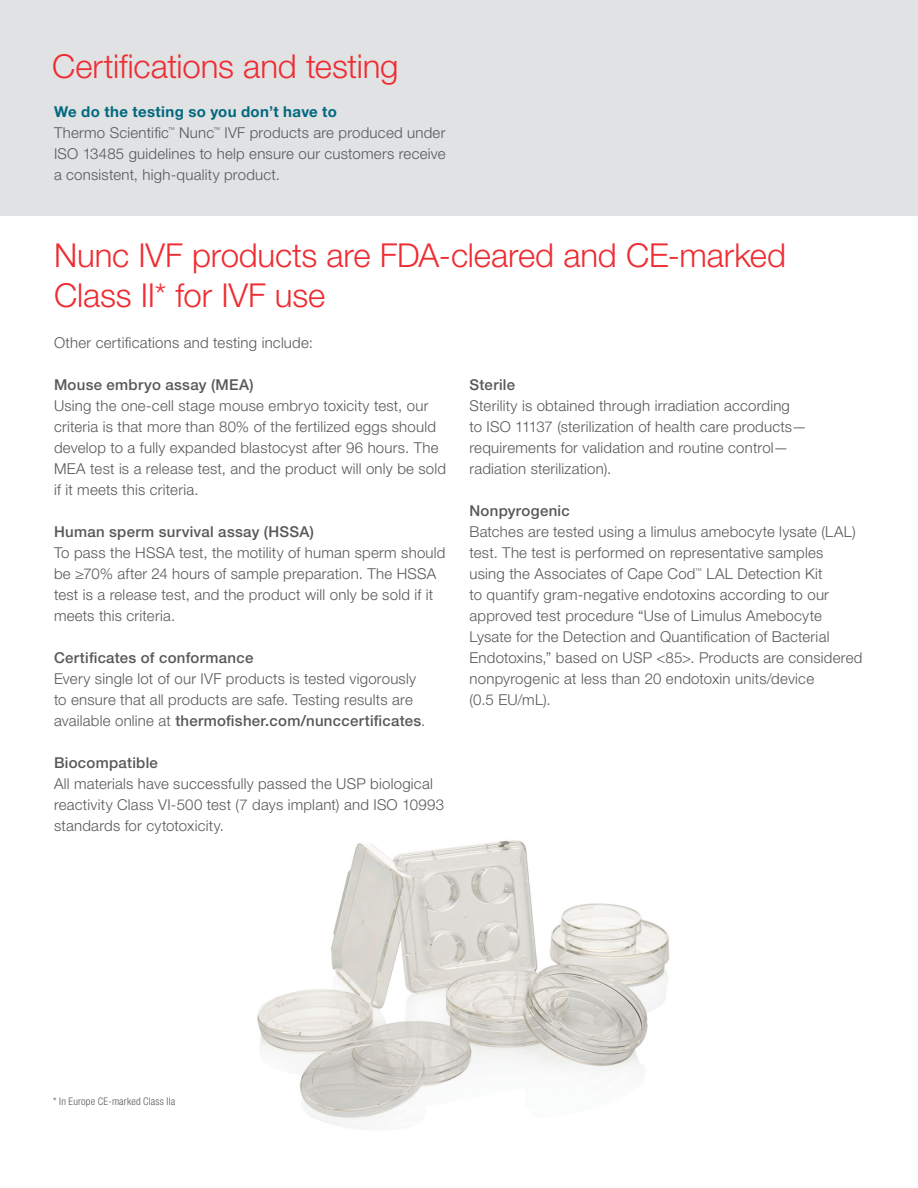
<style>
.page{position:relative;width:918px;height:1188px;background:#fff}
.page>*{position:absolute;margin:0;border:0;box-sizing:border-box;transform-origin:0 0}
.t1{font:300 33px/40.5px "Helvetica Neue LTW1 G";letter-spacing:-.005em;color:#ee2d33}
.t2{font:300 15px/21px "Helvetica Neue LTW1 G";letter-spacing:.015em;color:#57585a}
.t3{font:500 15px "Helvetica Neue LTW1 G";letter-spacing:.02em;color:#57585a}
.t4{font:700 15px "Helvetica Neue LTW1 G";letter-spacing:.02em;color:#00687f}
.t5{font:300 condensed 10.5px "Helvetica Neue LTW1 G";letter-spacing:.015em;color:#57585a}
.t6{font:300 6.75px "Helvetica Neue LTW1 G";color:#57585a}
.s1{font-weight:500}
</style>
<div class="page">
<img style="left:257px;top:840px;width:413px;height:290px">
<div style="left:0;top:0;width:918px;height:215px;background:#e1e2e4"></div>
<h1 class="t1" style="left:52px;top:45px;width:348px">Certifications and testing</h1>
<p class="t4" style="left:54px;top:102px;width:285px">We do the testing so you don’t have to</p>
<p class="t2" style="left:54px;top:122px;width:117px">Thermo Scientific</p>
<p class="t6" style="left:168px;top:125px;width:8px">™</p>
<p class="t2" style="left:179px;top:122px;width:37px">Nunc</p>
<p class="t6" style="left:213px;top:125px;width:8px">™</p>
<p class="t2" style="left:54px;top:122px;width:393px;text-align:justify;text-indent:171px">IVF products are produced under ISO 13485 guidelines to help ensure our customers receive a consistent, high-quality product.</p>
<h1 class="t1" style="left:54px;top:234px;width:734px">Nunc IVF products are FDA-cleared and CE-marked<br>Class II* for IVF use</h1>
<p class="t2" style="left:54px;top:332px;width:260px">Other certifications and testing include:</p>
<p class="t3" style="left:54px;top:376px;width:201px">Mouse embryo assay (MEA)</p>
<p class="t2" style="left:54px;top:395px;width:394px">Using the one-cell stage mouse embryo toxicity test, our criteria is that more than 80% of the fertilized eggs should develop to a fully expanded blastocyst after 96 hours. The MEA test is a release test, and the product will only be sold if it meets this criteria.</p>
<p class="t3" style="left:54px;top:523px;width:262px">Human sperm survival assay (HSSA)</p>
<p class="t2" style="left:54px;top:542px;width:393px">To pass the HSSA test, the motility of human sperm should be ≥70% after 24 hours of sample preparation. The HSSA test is a release test, and the product will only be sold if it meets this criteria.</p>
<p class="t3" style="left:54px;top:649px;width:201px">Certificates of conformance</p>
<p class="t2" style="left:54px;top:668px;width:373px">Every single lot of our IVF products is tested vigorously to ensure that all products are safe. Testing results are available online at <span class="s1">thermofisher.com/nunccertificates</span>.</p>
<p class="t3" style="left:54px;top:754px;width:105px">Biocompatible</p>
<p class="t2" style="left:54px;top:773px;width:392px">All materials have successfully passed the USP biological reactivity Class VI-500 test (7 days implant) and ISO 10993 standards for cytotoxicity.</p>
<p class="t3" style="left:470px;top:376px;width:47px">Sterile</p>
<p class="t2" style="left:470px;top:395px;width:339px">Sterility is obtained through irradiation according<br>to ISO 11137 (sterilization of health care products— requirements for validation and routine control— radiation sterilization).</p>
<p class="t3" style="left:470px;top:502px;width:102px">Nonpyrogenic</p>
<p class="t2" style="left:470px;top:521px;width:388px">Batches are tested using a limulus amebocyte lysate (LAL) test. The test is performed on representative samples using the Associates of Cape Cod</p>
<p class="t6" style="left:695px;top:566px;width:8px">™</p>
<p class="t2" style="left:469px;top:563px;width:394px;text-indent:237px">LAL Detection Kit<br>to quantify gram-negative endotoxins according to our approved test procedure “Use of Limulus Amebocyte Lysate for the Detection and Quantification of Bacterial Endotoxins,” based on USP &lt;85&gt;. Products are considered nonpyrogenic at less than 20 endotoxin units/device<br>(0.5 EU/mL).</p>
<p class="t5" style="left:53px;top:1096px;width:124px">* In Europe CE-marked Class IIa</p>
</div>
